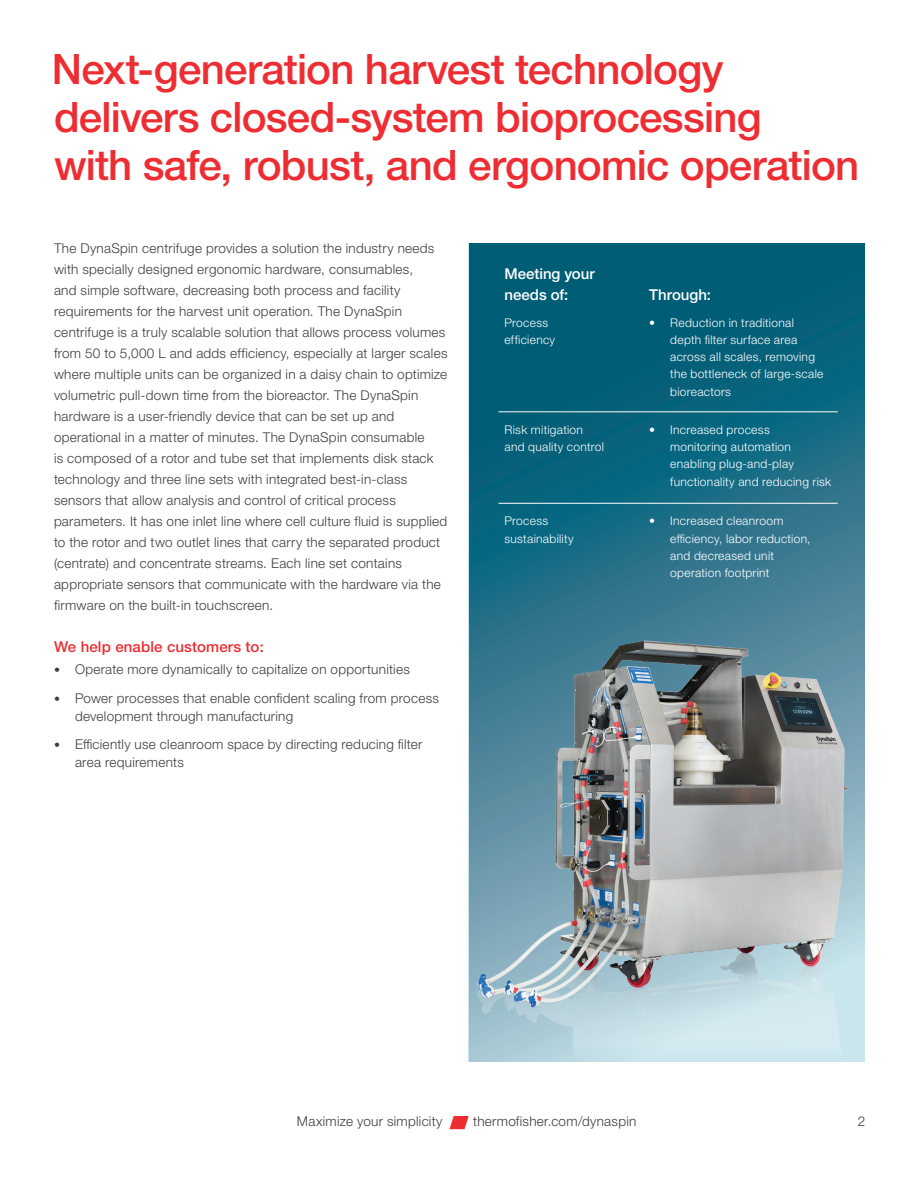
<style>
.page{position:relative;width:918px;height:1188px;background:#fff}
.page>*{position:absolute;margin:0;border:0;box-sizing:border-box;transform-origin:0 0}
.t1{font:500 42px/48px "Helvetica Neue LTW1 G";letter-spacing:-.02em;color:#ee2d33}
.t2{font:500 15px/21px "Helvetica Neue LTW1 G";color:#fff}
.t3{font:500 15px "Helvetica Neue LTW1 G";letter-spacing:.01em;color:#ee2d33}
.t4{font:300 13.5px/21px "Helvetica Neue LTW1 G";letter-spacing:.02em;color:#3e3e3f}
.t5{font:300 12px/17.2px "Helvetica Neue LTW1 G";letter-spacing:.025em;color:#fff}
.s1{font-size:12px}
</style>
<div class="page">
<svg style="left:470px;top:243px;width:395px;height:336px;background:#0d657d"></svg>
<hr style="left:498px;top:411px;width:145px;height:1px;background:#fff">
<hr style="left:643px;top:411px;width:195px;height:1px;background:#fff">
<hr style="left:498px;top:503px;width:145px;height:1px;background:#fff">
<hr style="left:643px;top:503px;width:195px;height:1px;background:#fff">
<img style="left:468px;top:579px;width:397px;height:483px">
<svg style="left:450px;top:1116px;width:19px;height:13px"></svg>
<h1 class="t1" style="left:52px;top:45px;width:809px">Next-generation harvest technology delivers closed-system bioprocessing<br>with safe, robust, and ergonomic operation</h1>
<p class="t4" style="left:54px;top:237px;width:395px">The DynaSpin centrifuge provides a solution the industry needs with specially designed ergonomic hardware, consumables,<br>and simple software, decreasing both process and facility requirements for the harvest unit operation. The DynaSpin centrifuge is a truly scalable solution that allows process volumes from 50 to 5,000 L and adds efficiency, especially at larger scales where multiple units can be organized in a daisy chain to optimize volumetric pull-down time from the bioreactor. The DynaSpin hardware is a user-friendly device that can be set up and operational in a matter of minutes. The DynaSpin consumable<br>is composed of a rotor and tube set that implements disk stack technology and three line sets with integrated best-in-class sensors that allow analysis and control of critical process parameters. It has one inlet line where cell culture fluid is supplied to the rotor and two outlet lines that carry the separated product (centrate) and concentrate streams. Each line set contains appropriate sensors that communicate with the hardware via the firmware on the built-in touchscreen.</p>
<p class="t3" style="left:54px;top:637px;width:211px">We help enable customers to:</p>
<p class="t4" style="left:54px;top:659px;width:357px"><span class="s1">•</span> Operate more dynamically to capitalize on opportunities</p>
<p class="t4" style="left:75px;top:689px;width:366px;line-height:18px;text-indent:-21px"><span class="s1">•</span> Power processes that enable confident scaling from process development through manufacturing</p>
<p class="t4" style="left:75px;top:735px;width:349px;line-height:18px;text-indent:-21px"><span class="s1">•</span> Efficiently use cleanroom space by directing reducing filter area requirements</p>
<p class="t2" style="left:505px;top:263px;width:92px">Meeting your needs of:</p>
<p class="t2" style="left:649px;top:284px;width:63px">Through:</p>
<p class="t5" style="left:505px;top:314px;width:52px">Process efficiency</p>
<p class="t5" style="left:670px;top:314px;width:155px;text-indent:-21px">• Reduction in traditional depth filter surface area across all scales, removing the bottleneck of large-scale bioreactors</p>
<p class="t5" style="left:505px;top:421px;width:101px">Risk mitigation and quality control</p>
<p class="t5" style="left:670px;top:421px;width:163px;text-indent:-21px">• Increased process<br>monitoring automation enabling plug-and-play functionality and reducing risk</p>
<p class="t5" style="left:505px;top:512px;width:71px">Process sustainability</p>
<p class="t5" style="left:670px;top:512px;width:142px;text-indent:-21px">• Increased cleanroom efficiency, labor reduction, and decreased unit operation footprint</p>
<p class="t4" style="left:297px;top:1110px;width:147px">Maximize your simplicity</p>
<p class="t4" style="left:473px;top:1110px;width:165px">thermofisher.com/dynaspin</p>
<p class="t4" style="left:858px;top:1110px;width:9px">2</p>
</div>
